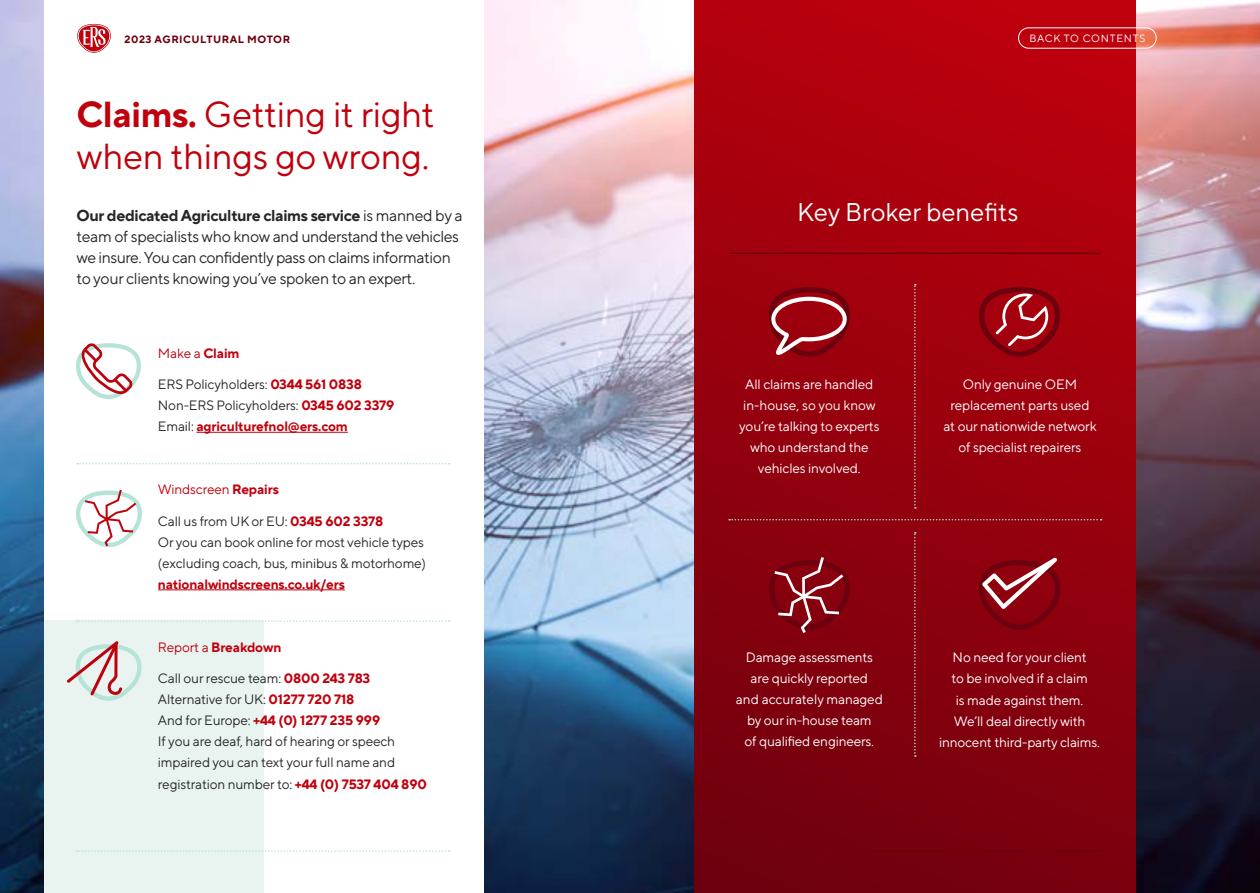
<style>
.page{position:relative;width:1260px;height:893px;background:#fff}
.page>*{position:absolute;margin:0;border:0;box-sizing:border-box;transform-origin:0 0}
.t1{font:36px/42px "TT Norms Pro";letter-spacing:-.01em;color:#bf000d}
.t2{font:25.5px "TT Norms Pro";color:#fff}
.t3{font:15.75px/21px "TT Norms Pro";letter-spacing:-.02em;color:#262626}
.t4{font:13.5px/21px "TT Norms Pro";letter-spacing:-.01em;color:#fff;text-align:center}
.t5{font:13.5px/21px "TT Norms Pro";letter-spacing:-.01em;color:#262626}
.t6{font:700 13.5px/21px "TT Norms Pro";letter-spacing:-.01em;color:#bf000d}
.t7{font:13.5px "TT Norms Pro";letter-spacing:-.01em;color:#bf000d}
.t8{font:700 10.5px "TT Norms Pro";letter-spacing:.05em;color:#6d000e}
.t9{font:10.5px "TT Norms Pro";letter-spacing:.075em;color:#fff}
.s1{font-weight:700}
.s2{font-weight:400;color:#262626}
.s3{font-weight:700;color:#bf000d}
.s4{font-weight:400}
</style>
<div class="page">
<div style="left:23px;top:620px;width:241px;height:272px;background:#e9f4f1"></div>
<img style="left:0;top:0;width:43px;height:892px">
<img style="left:1135px;top:0;width:125px;height:892px">
<img style="left:484px;top:0;width:210px;height:892px">
<div style="left:694px;top:0;width:441px;height:892px;background:linear-gradient(to bottom,#bc000d,#73000e)"></div>
<svg style="left:77px;top:24px;width:34px;height:29px"></svg>
<hr style="left:196px;top:432px;width:152px;height:1px;background:#bf000d">
<hr style="left:158px;top:589px;width:187px;height:1px;background:#bf000d">
<svg style="left:77px;top:463px;width:373px;height:1px"></svg>
<svg style="left:76px;top:620px;width:374px;height:2px"></svg>
<svg style="left:76px;top:850px;width:374px;height:1px"></svg>
<svg style="left:76px;top:343px;width:65px;height:56px"></svg>
<svg style="left:76px;top:489px;width:66px;height:59px"></svg>
<svg style="left:67px;top:641px;width:75px;height:60px"></svg>
<svg style="left:729px;top:519px;width:373px;height:1px"></svg>
<svg style="left:914px;top:284px;width:2px;height:224px"></svg>
<svg style="left:914px;top:532px;width:2px;height:224px"></svg>
<hr style="left:729px;top:850px;width:372px;height:2px;background:#6d000e">
<hr style="left:729px;top:252px;width:372px;height:2px;background:#6d000e">
<svg style="left:762px;top:284px;width:94px;height:76px;background:#a21e2a"></svg>
<svg style="left:972px;top:284px;width:94px;height:76px;background:#a1111d"></svg>
<svg style="left:762px;top:557px;width:94px;height:76px;background:#8e1724"></svg>
<svg style="left:972px;top:557px;width:94px;height:76px;background:#941a26"></svg>
<div style="left:1018px;top:27px;width:139px;height:22px;border:1px solid #fff;border-radius:10px"></div>
<p class="t8" style="left:125px;top:31px;width:167px">2023 AGRICULTURAL MOTOR</p>
<h1 class="t1" style="left:77px;top:90px;width:360px"><span class="s1">Claims.</span> Getting it right when things go wrong.</h1>
<p class="t3" style="left:77px;top:204px;width:388px"><span class="s1">Our dedicated Agriculture claims service</span> is manned by a team of specialists who know and understand the vehicles we insure. You can confidently pass on claims information to your clients knowing you’ve spoken to an expert.</p>
<p class="t7" style="left:158px;top:343px;width:83px">Make a <span class="s1">Claim</span></p>
<p class="t6" style="left:158px;top:373px;width:238px"><span class="s2">ERS Policyholders:</span> 0344 561 0838<br><span class="s2">Non-ERS Policyholders:</span> 0345 602 3379<br><span class="s2">Email:</span> agriculturefnol@ers.com</p>
<p class="t7" style="left:158px;top:480px;width:122px">Windscreen <span class="s1">Repairs</span></p>
<p class="t5" style="left:158px;top:509px;width:270px">Call us from UK or EU: <span class="s3">0345 602 3378<br></span>Or you can book online for most vehicle types (excluding coach, bus, minibus &amp; motorhome)</p>
<p class="t6" style="left:158px;top:572px;width:188px">nationalwindscreens.co.uk/ers</p>
<p class="t6" style="left:158px;top:635px;width:125px"><span class="s4">Report a</span> Breakdown</p>
<p class="t5" style="left:158px;top:667px;width:270px">Call our rescue team: <span class="s3">0800 243 783<br></span>Alternative for UK: <span class="s3">01277 720 718<br></span>And for Europe: <span class="s3">+44 (0) 1277 235 999<br></span>If you are deaf, hard of hearing or speech impaired you can text your full name and registration number to: <span class="s3">+44 (0) 7537 404 890</span></p>
<p class="t9" style="left:1029px;top:31px;width:117px">BACK TO CONTENTS</p>
<h2 class="t2" style="left:797px;top:194px;width:223px">Key Broker benefits</h2>
<p class="t4" style="left:739px;top:373px;width:142px">All claims are handled in-house, so you know you’re talking to experts who understand the vehicles involved.</p>
<p class="t4" style="left:944px;top:373px;width:155px">Only genuine OEM replacement parts used at our nationwide network of specialist repairers</p>
<p class="t4" style="left:736px;top:646px;width:148px">Damage assessments are quickly reported<br>and accurately managed by our in-house team<br>of qualified engineers.</p>
<p class="t4" style="left:939px;top:646px;width:162px">No need for your client<br>to be involved if a claim<br>is made against them.<br>We’ll deal directly with innocent third-party claims.</p>
</div>
